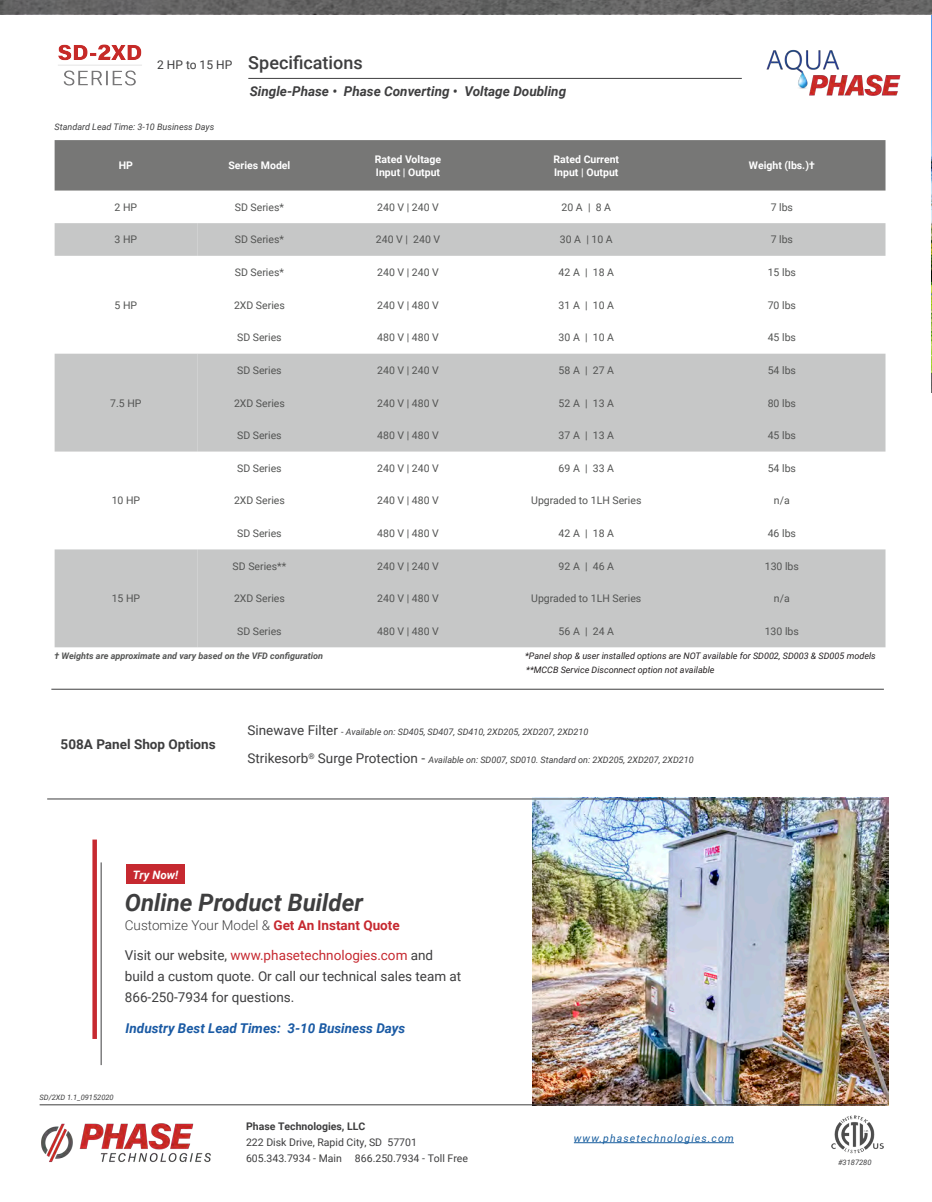
<style>
.page{position:relative;width:932px;height:1202px;background:#fff}
.page>*{position:absolute;margin:0;border:0;box-sizing:border-box;transform-origin:0 0}
.t1{font:italic 700 24px "Roboto";color:#3e3e3f}
.t2{font:500 18px "Roboto";color:#3e3e3f}
.t3{font:13.5px/20.7px "Roboto";color:#3e3e3f}
.t4{font:italic 700 13.5px "Roboto";color:#3e3e3f}
.t5{font:italic 700 13.5px "Roboto";color:#1a5aa4}
.t6{font:300 13.5px "Roboto";color:#3e3e3f}
.t7{font:700 13.5px "Roboto";color:#3e3e3f}
.t8{font:12px "Roboto";color:#3e3e3f}
.t9{font:italic 700 11.55px "Roboto";color:#fff}
.t10{font:10.5px "Roboto";color:#535453}
.t11{font:10.5px/15.9px "Roboto";color:#3e3e3f}
.t12{font:700 10.5px/13.5px "Roboto";color:#fff}
.t13{font:italic 10.5px "Roboto";letter-spacing:.1em;color:#175d9e}
.t14{font:italic 9px "Roboto";color:#3e3e3f}
.t15{font:italic 9px "Roboto";color:#231f20}
.t16{font:italic 700 9px "Roboto";color:#535453}
.t17{font:italic 7.5px "Roboto";color:#3e3e3f}
.s1{font-style:normal;font-size:13.5px}
.s2{font-style:normal}
.s3{color:#c62930}
.s4{font-weight:700;color:#c62930}
.s5{font-weight:700}
</style>
<div class="page">
<img style="left:532px;top:797px;width:356px;height:308px">
<img style="left:931px;top:0;width:1px;height:390px">
<hr style="left:248px;top:78px;width:493px;height:1px;background:#3e3e3f">
<hr style="left:51px;top:689px;width:832px;height:1px;background:#3e3e3f">
<hr style="left:47px;top:798px;width:836px;height:1px;background:#3e3e3f">
<div style="left:0;top:0;width:932px;height:14px;background:#646363"></div>
<svg style="left:931px;top:373px;width:1px;height:19px"></svg>
<hr style="left:40px;top:1104px;width:847px;height:1px;background:#3e3e3f">
<img style="left:58px;top:44px;width:84px;height:42px">
<img style="left:766px;top:49px;width:134px;height:47px">
<div style="left:126px;top:864px;width:58px;height:20px;background:#c62930"></div>
<div style="left:92px;top:839px;width:5px;height:200px;background:#c62930"></div>
<hr style="left:101px;top:862px;width:1px;height:203px;background:#3e3e3f">
<div style="left:55px;top:140px;width:830px;height:50px;background:#777776"></div>
<svg style="left:55px;top:223px;width:142px;height:424px;fill:#c6c7c7"></svg>
<svg style="left:197px;top:223px;width:688px;height:424px;fill:#c6c7c7"></svg>
<hr style="left:574px;top:1142px;width:160px;height:1px;background:#175d9e">
<img style="left:831px;top:1115px;width:52px;height:38px">
<img style="left:42px;top:1123px;width:169px;height:40px">
<p class="t8" style="left:157px;top:56px;width:77px">2 HP to 15 HP</p>
<p class="t2" style="left:248px;top:50px;width:116px">Specifications</p>
<p class="t14" style="left:55px;top:121px;width:161px">Standard Lead Time: 3-10 Business Days</p>
<p class="t4" style="left:250px;top:82px;width:318px">Single-Phase • Phase Converting • Voltage Doubling</p>
<p class="t12" style="left:119px;top:158px;width:16px">HP</p>
<p class="t12" style="left:228px;top:158px;width:63px">Series Model</p>
<p class="t12" style="left:375px;top:152px;width:68px">Rated Voltage</p>
<p class="t12" style="left:376px;top:165px;width:66px">Input | Output</p>
<p class="t12" style="left:553px;top:152px;width:67px">Rated Current<br>Input | Output</p>
<p class="t12" style="left:749px;top:158px;width:67px">Weight (lbs.)†</p>
<p class="t10" style="left:115px;top:200px;width:24px">2 HP</p>
<p class="t10" style="left:235px;top:200px;width:51px">SD Series*</p>
<p class="t10" style="left:377px;top:200px;width:63px">240 V | 240 V</p>
<p class="t10" style="left:561px;top:200px;width:51px">20 A | 8 A</p>
<p class="t10" style="left:770px;top:200px;width:24px">7 lbs</p>
<p class="t10" style="left:115px;top:232px;width:24px">3 HP</p>
<p class="t10" style="left:235px;top:232px;width:51px">SD Series*</p>
<p class="t10" style="left:376px;top:232px;width:66px">240 V | 240 V</p>
<p class="t10" style="left:560px;top:232px;width:54px">30 A | 10 A</p>
<p class="t10" style="left:770px;top:232px;width:24px">7 lbs</p>
<p class="t10" style="left:115px;top:297px;width:24px">5 HP</p>
<p class="t10" style="left:110px;top:395px;width:33px">7.5 HP</p>
<p class="t10" style="left:112px;top:493px;width:30px">10 HP</p>
<p class="t10" style="left:112px;top:591px;width:30px">15 HP</p>
<p class="t10" style="left:235px;top:265px;width:51px">SD Series*</p>
<p class="t10" style="left:377px;top:265px;width:63px">240 V | 240 V</p>
<p class="t10" style="left:558px;top:265px;width:57px">42 A | 18 A</p>
<p class="t10" style="left:767px;top:265px;width:30px">15 lbs</p>
<p class="t10" style="left:234px;top:297px;width:52px">2XD Series</p>
<p class="t10" style="left:377px;top:297px;width:63px">240 V | 480 V</p>
<p class="t10" style="left:558px;top:297px;width:57px">31 A | 10 A</p>
<p class="t10" style="left:767px;top:297px;width:30px">70 lbs</p>
<p class="t10" style="left:237px;top:330px;width:46px">SD Series</p>
<p class="t10" style="left:377px;top:330px;width:63px">480 V | 480 V</p>
<p class="t10" style="left:558px;top:330px;width:57px">30 A | 10 A</p>
<p class="t10" style="left:767px;top:330px;width:30px">45 lbs</p>
<p class="t10" style="left:237px;top:363px;width:46px">SD Series</p>
<p class="t10" style="left:377px;top:363px;width:63px">240 V | 240 V</p>
<p class="t10" style="left:558px;top:363px;width:57px">58 A | 27 A</p>
<p class="t10" style="left:767px;top:363px;width:30px">54 lbs</p>
<p class="t10" style="left:234px;top:395px;width:52px">2XD Series</p>
<p class="t10" style="left:377px;top:395px;width:63px">240 V | 480 V</p>
<p class="t10" style="left:558px;top:395px;width:57px">52 A | 13 A</p>
<p class="t10" style="left:767px;top:395px;width:30px">80 lbs</p>
<p class="t10" style="left:237px;top:428px;width:46px">SD Series</p>
<p class="t10" style="left:377px;top:428px;width:63px">480 V | 480 V</p>
<p class="t10" style="left:558px;top:428px;width:57px">37 A | 13 A</p>
<p class="t10" style="left:767px;top:428px;width:30px">45 lbs</p>
<p class="t10" style="left:237px;top:461px;width:46px">SD Series</p>
<p class="t10" style="left:377px;top:461px;width:63px">240 V | 240 V</p>
<p class="t10" style="left:558px;top:461px;width:57px">69 A | 33 A</p>
<p class="t10" style="left:767px;top:461px;width:30px">54 lbs</p>
<p class="t10" style="left:234px;top:493px;width:52px">2XD Series</p>
<p class="t10" style="left:377px;top:493px;width:63px">240 V | 480 V</p>
<p class="t10" style="left:531px;top:493px;width:112px">Upgraded to 1LH Series</p>
<p class="t10" style="left:774px;top:493px;width:17px">n/a</p>
<p class="t10" style="left:237px;top:526px;width:46px">SD Series</p>
<p class="t10" style="left:377px;top:526px;width:63px">480 V | 480 V</p>
<p class="t10" style="left:558px;top:526px;width:57px">42 A | 18 A</p>
<p class="t10" style="left:767px;top:526px;width:30px">46 lbs</p>
<p class="t10" style="left:233px;top:558px;width:55px">SD Series**</p>
<p class="t10" style="left:377px;top:558px;width:63px">240 V | 240 V</p>
<p class="t10" style="left:558px;top:558px;width:57px">92 A | 46 A</p>
<p class="t10" style="left:764px;top:558px;width:36px">130 lbs</p>
<p class="t10" style="left:234px;top:591px;width:52px">2XD Series</p>
<p class="t10" style="left:377px;top:591px;width:63px">240 V | 480 V</p>
<p class="t10" style="left:531px;top:591px;width:112px">Upgraded to 1LH Series</p>
<p class="t10" style="left:774px;top:591px;width:17px">n/a</p>
<p class="t10" style="left:237px;top:624px;width:46px">SD Series</p>
<p class="t10" style="left:377px;top:624px;width:63px">480 V | 480 V</p>
<p class="t10" style="left:558px;top:624px;width:57px">56 A | 24 A</p>
<p class="t10" style="left:764px;top:624px;width:36px">130 lbs</p>
<p class="t16" style="left:55px;top:649px;width:270px">† Weights are approximate and vary based on the VFD configuration</p>
<p class="t15" style="left:525px;top:650px;width:352px">*Panel shop &amp; user installed options are NOT available for SD002, SD003 &amp; SD005 models</p>
<p class="t15" style="left:526px;top:664px;width:190px">**MCCB Service Disconnect option not available</p>
<p class="t7" style="left:61px;top:735px;width:156px">508A Panel Shop Options</p>
<p class="t14" style="left:247px;top:725px;width:342px"><span class="s1">Sinewave Filter</span> <span class="s2">-</span> Available on: SD405, SD407, SD410, 2XD205, 2XD207, 2XD210</p>
<p class="t14" style="left:247px;top:753px;width:448px"><span class="s1">Strikesorb</span><sup>®</sup> <span class="s1">Surge Protection -</span> Available on: SD007, SD010. Standard on: 2XD205, 2XD207, 2XD210</p>
<p class="t9" style="left:133px;top:866px;width:47px">Try Now!</p>
<p class="t1" style="left:125px;top:885px;width:240px">Online Product Builder</p>
<p class="t3" style="left:125px;top:944px;width:338px">Visit our website, <span class="s3">www.phasetechnologies.com</span> and build a custom quote. Or call our technical sales team at<br>866-250-7934 for questions.</p>
<p class="t5" style="left:126px;top:1019px;width:281px">Industry Best Lead Times: 3-10 Business Days</p>
<p class="t6" style="left:125px;top:915px;width:276px">Customize Your Model &amp; <span class="s4">Get An Instant Quote</span></p>
<p class="t17" style="left:40px;top:1092px;width:76px">SD/2XD 1.1_09152020</p>
<p class="t11" style="left:246px;top:1118px;width:223px"><span class="s5">Phase Technologies, LLC<br></span>222 Disk Drive, Rapid City, SD 57701<br>605.343.7934 - Main 866.250.7934 - Toll Free</p>
<p class="t13" style="left:574px;top:1130px;width:161px">www.phasetechnologies.com</p>
<p class="t17" style="left:838px;top:1157px;width:35px">#3187280</p>
</div>
